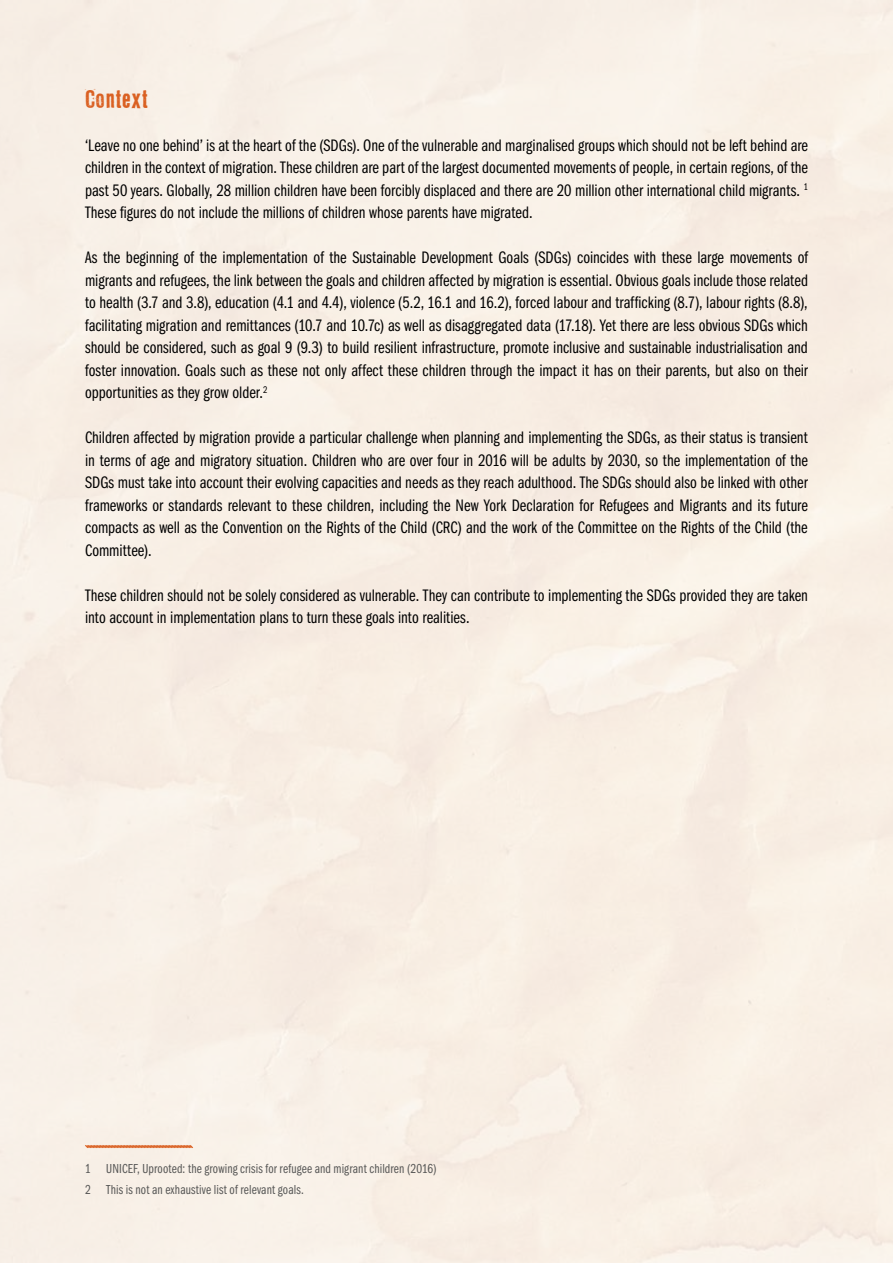
<style>
.page{position:relative;width:893px;height:1263px;background:#fff}
.page>*{position:absolute;margin:0;border:0;box-sizing:border-box;transform-origin:0 0}
.t1{font:22.5px "LL Rubber Grotesque";letter-spacing:-.03em;color:#da6022}
.t2{font:17.25px/22.5px "ITC Franklin Gothic Std Bk Cp";color:#000;text-align:justify}
.t3{font:13.5px/21.8px "ITC Franklin Gothic Std Bk Cp";letter-spacing:.01em;color:#575756}
</style>
<div class="page">
<svg style="left:84px;top:1144px;width:110px;height:5px"></svg>
<h1 class="t1" style="left:85px;top:85px;width:65px">CONTEXT</h1>
<p class="t2" style="left:85px;top:134px;width:724px">‘Leave no one behind’ is at the heart of the (SDGs). One of the vulnerable and marginalised groups which should not be left behind are children in the context of migration. These children are part of the largest documented movements of people, in certain regions, of the past 50 years. Globally, 28 million children have been forcibly displaced and there are 20 million other international child migrants. <sup>1<br></sup>These figures do not include the millions of children whose parents have migrated.</p>
<p class="t2" style="left:85px;top:247px;width:724px">As the beginning of the implementation of the Sustainable Development Goals (SDGs) coincides with these large movements of migrants and refugees, the link between the goals and children affected by migration is essential. Obvious goals include those related to health (3.7 and 3.8), education (4.1 and 4.4), violence (5.2, 16.1 and 16.2), forced labour and trafficking (8.7), labour rights (8.8), facilitating migration and remittances (10.7 and 10.7c) as well as disaggregated data (17.18). Yet there are less obvious SDGs which should be considered, such as goal 9 (9.3) to build resilient infrastructure, promote inclusive and sustainable industrialisation and foster innovation. Goals such as these not only affect these children through the impact it has on their parents, but also on their opportunities as they grow older.<sup>2</sup></p>
<p class="t2" style="left:85px;top:427px;width:724px">Children affected by migration provide a particular challenge when planning and implementing the SDGs, as their status is transient in terms of age and migratory situation. Children who are over four in 2016 will be adults by 2030, so the implementation of the SDGs must take into account their evolving capacities and needs as they reach adulthood. The SDGs should also be linked with other frameworks or standards relevant to these children, including the New York Declaration for Refugees and Migrants and its future compacts as well as the Convention on the Rights of the Child (CRC) and the work of the Committee on the Rights of the Child (the Committee).</p>
<p class="t2" style="left:85px;top:584px;width:724px">These children should not be solely considered as vulnerable. They can contribute to implementing the SDGs provided they are taken into account in implementation plans to turn these goals into realities.</p>
<p class="t3" style="left:85px;top:1157px;width:353px">1 UNICEF, Uprooted: the growing crisis for refugee and migrant children (2016)<br>2 This is not an exhaustive list of relevant goals.</p>
</div>
